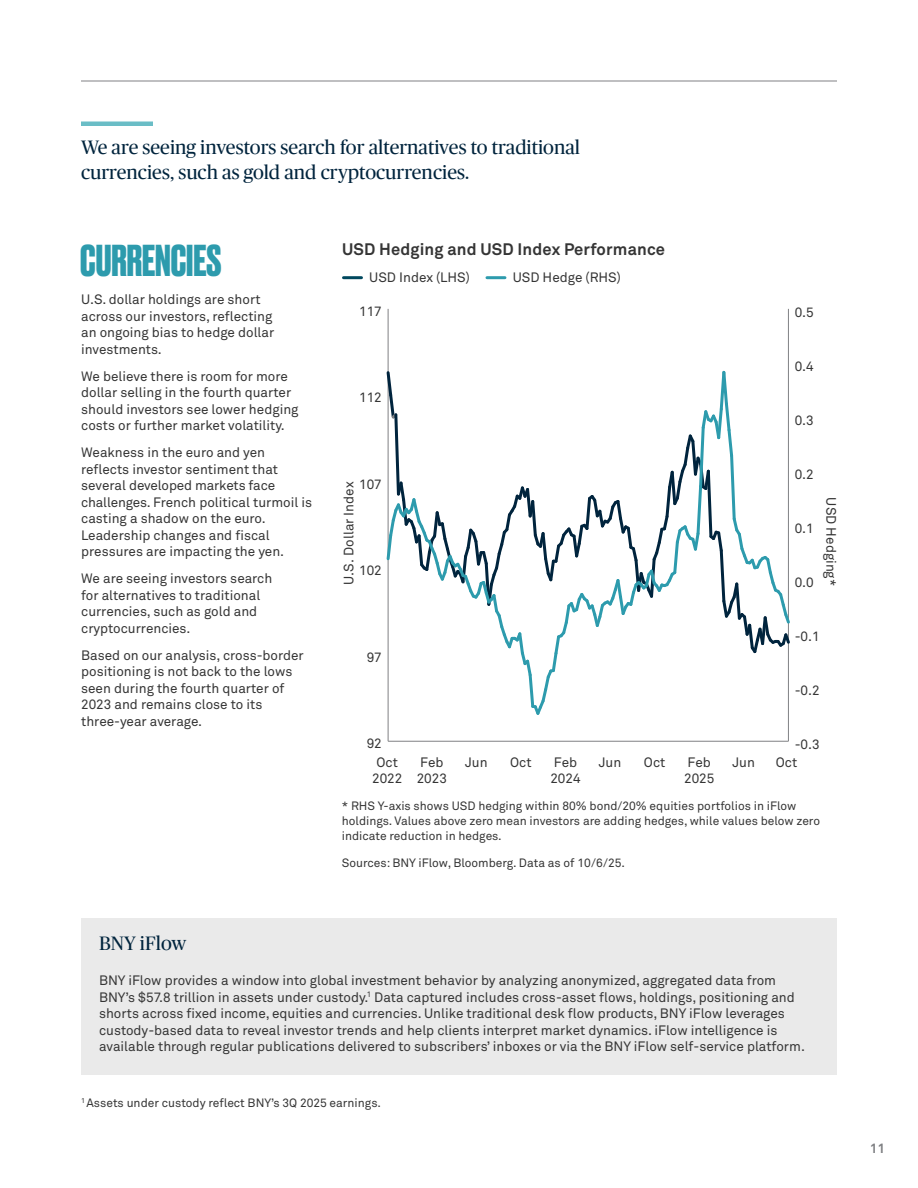
<style>
.page{position:relative;width:918px;height:1188px;background:#fff}
.page>*{position:absolute;margin:0;border:0;box-sizing:border-box;transform-origin:0 0}
.t1{font:700 42px "Druk";color:#2d9bad}
.t2{font:19.5px/25.5px "Publico Pro";color:#00243d}
.t3{font:700 16.5px "Akkurat Pro";letter-spacing:.01em;color:#353535}
.t4{font:13.5px/16.5px "Akkurat Pro";color:#353535}
.t5{font:700 13.5px "Akkurat Pro";color:#808184}
.t6{font:12px/15px "Akkurat Pro";color:#353535}
</style>
<div class="page">
<hr style="left:81px;top:81px;width:756px;height:1px;background:#808184">
<hr style="left:788px;top:309px;width:1px;height:432px;background:#808184">
<hr style="left:388px;top:741px;width:400px;height:1px;background:#808184">
<hr style="left:388px;top:309px;width:1px;height:432px;background:#808184">
<svg style="left:386px;top:369px;width:404px;height:348px"></svg>
<hr style="left:344px;top:276px;width:18px;height:3px;background:#00485e">
<hr style="left:487px;top:276px;width:18px;height:3px;background:#2d9bad">
<hr style="left:81px;top:122px;width:72px;height:4px;background:#6abdc6">
<div style="left:81px;top:918px;width:756px;height:157px;background:#eaeaea"></div>
<h2 class="t2" style="left:81px;top:133px;width:501px">We are seeing investors search for alternatives to traditional currencies, such as gold and cryptocurrencies.</h2>
<h1 class="t1" style="left:80px;top:231px;width:143px">CURRENCIES</h1>
<p class="t4" style="left:81px;top:292px;width:195px">U.S. dollar holdings are short across our investors, reflecting an ongoing bias to hedge dollar investments.</p>
<p class="t4" style="left:81px;top:368px;width:219px">We believe there is room for more dollar selling in the fourth quarter should investors see lower hedging costs or further market volatility.</p>
<p class="t4" style="left:81px;top:445px;width:233px">Weakness in the euro and yen reflects investor sentiment that several developed markets face challenges. French political turmoil is casting a shadow on the euro.<br>Leadership changes and fiscal pressures are impacting the yen.</p>
<p class="t4" style="left:81px;top:571px;width:193px">We are seeing investors search for alternatives to traditional currencies, such as gold and cryptocurrencies.</p>
<p class="t4" style="left:81px;top:647px;width:224px">Based on our analysis, cross-border positioning is not back to the lows seen during the fourth quarter of<br>2023 and remains close to its three-year average.</p>
<h2 class="t2" style="left:99px;top:930px;width:89px">BNY iFlow</h2>
<p class="t3" style="left:342px;top:239px;width:325px">USD Hedging and USD Index Performance</p>
<p class="t4" style="left:369px;top:270px;width:102px">USD Index (LHS)</p>
<p class="t4" style="left:513px;top:270px;width:110px">USD Hedge (RHS)</p>
<p class="t4" style="left:359px;top:303px;width:24px">117</p>
<p class="t4" style="left:359px;top:390px;width:24px">112</p>
<p class="t4" style="left:359px;top:476px;width:24px">107</p>
<p class="t4" style="left:341px;top:585px;width:105px;rotate:-90deg">U.S. Dollar Index</p>
<p class="t4" style="left:359px;top:563px;width:24px">102</p>
<p class="t4" style="left:367px;top:649px;width:17px">97</p>
<p class="t4" style="left:367px;top:736px;width:17px">92</p>
<p class="t4" style="left:795px;top:304px;width:21px">0.5</p>
<p class="t4" style="left:795px;top:358px;width:21px">0.4</p>
<p class="t4" style="left:795px;top:412px;width:21px">0.3</p>
<p class="t4" style="left:795px;top:467px;width:21px">0.2</p>
<p class="t4" style="left:795px;top:521px;width:21px">0.1</p>
<p class="t4" style="left:795px;top:575px;width:21px">0.0</p>
<p class="t4" style="left:839px;top:497px;width:90px;rotate:90deg">USD Hedging*</p>
<p class="t4" style="left:795px;top:629px;width:26px">-0.1</p>
<p class="t4" style="left:795px;top:683px;width:26px">-0.2</p>
<p class="t4" style="left:795px;top:737px;width:26px">-0.3</p>
<p class="t4" style="left:372px;top:754px;width:32px;text-align:center">Oct<br>2022</p>
<p class="t4" style="left:420px;top:754px;width:25px">Feb</p>
<p class="t4" style="left:510px;top:754px;width:23px">Oct</p>
<p class="t4" style="left:465px;top:754px;width:24px">Jun</p>
<p class="t4" style="left:554px;top:754px;width:25px">Feb</p>
<p class="t4" style="left:644px;top:754px;width:23px">Oct</p>
<p class="t4" style="left:550px;top:770px;width:32px">2024</p>
<p class="t4" style="left:599px;top:754px;width:24px">Jun</p>
<p class="t4" style="left:688px;top:754px;width:25px">Feb</p>
<p class="t4" style="left:776px;top:754px;width:23px">Oct</p>
<p class="t4" style="left:684px;top:770px;width:32px">2025</p>
<p class="t4" style="left:733px;top:754px;width:24px">Jun</p>
<p class="t4" style="left:417px;top:770px;width:32px">2023</p>
<p class="t6" style="left:342px;top:799px;width:480px">* RHS Y-axis shows USD hedging within 80% bond/20% equities portfolios in iFlow holdings. Values above zero mean investors are adding hedges, while values below zero indicate reduction in hedges.</p>
<p class="t6" style="left:342px;top:856px;width:285px">Sources: BNY iFlow, Bloomberg. Data as of 10/6/25.</p>
<p class="t4" style="left:99px;top:973px;width:708px">BNY iFlow provides a window into global investment behavior by analyzing anonymized, aggregated data from BNY’s $57.8 trillion in assets under custody.<sup>1</sup> Data captured includes cross-asset flows, holdings, positioning and shorts across fixed income, equities and currencies. Unlike traditional desk flow products, BNY iFlow leverages custody-based data to reveal investor trends and help clients interpret market dynamics. iFlow intelligence is available through regular publications delivered to subscribers’ inboxes or via the BNY iFlow self-service platform.</p>
<p class="t6" style="left:81px;top:1096px;width:301px"><sup>1</sup> Assets under custody reflect BNY’s 3Q 2025 earnings.</p>
<p class="t5" style="left:870px;top:1140px;width:17px">11</p>
</div>
